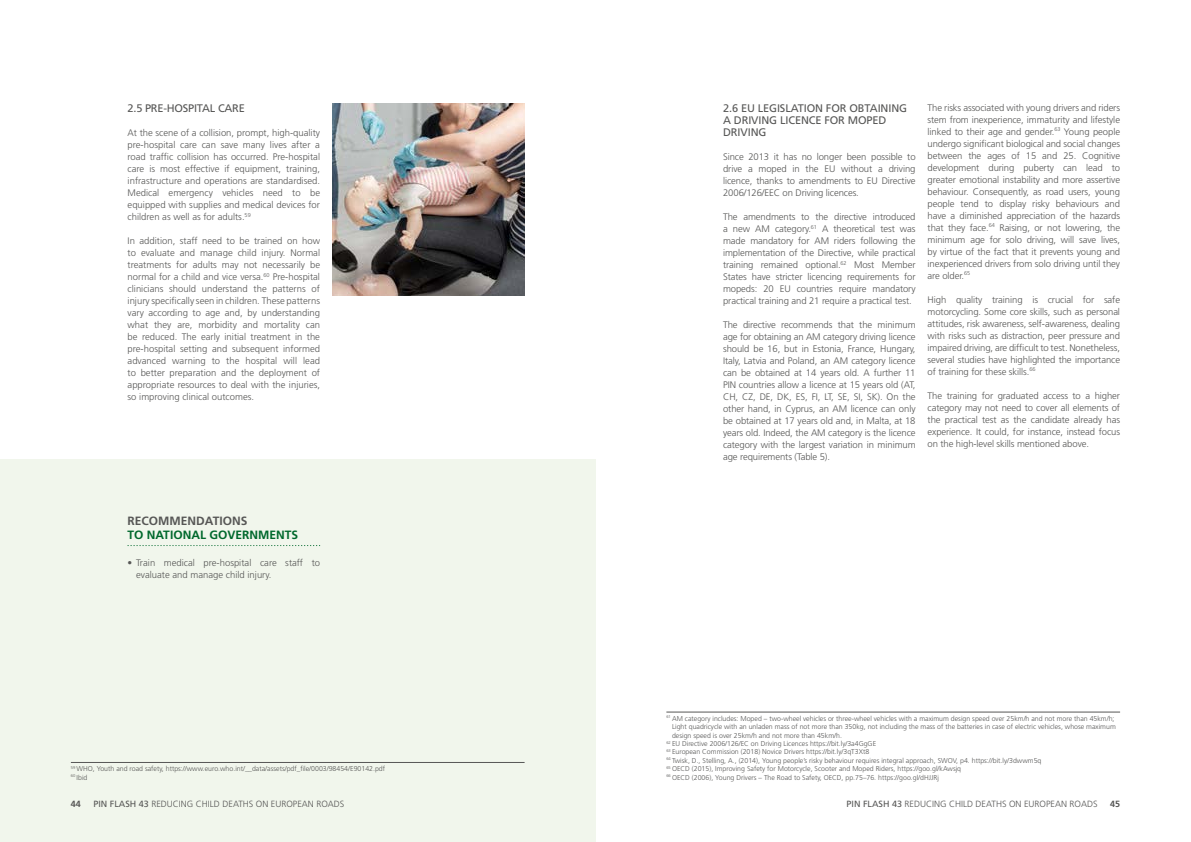
<style>
.page{position:relative;width:1191px;height:842px;background:#fff}
.page>*{position:absolute;margin:0;border:0;box-sizing:border-box;transform-origin:0 0}
.t1{font:700 12px "Frutiger LT Std";color:#00682c}
.t2{font:700 12px "Frutiger LT Std";color:#575756}
.t3{font:11px/12px "Frutiger LT Std";letter-spacing:-.01em;color:#575756}
.t4{font:300 9.5px/12px "Frutiger LT Std";letter-spacing:-.01em;color:#575756;text-align:justify}
.t5{font:300 9px "Frutiger LT Std";color:#575756}
.t6{font:700 9px "Frutiger LT Std";color:#575756}
.t7{font:300 7px/8.4px "Frutiger LT Std";color:#575756}
.s1{font-weight:400}
</style>
<div class="page">
<div style="left:0;top:459px;width:595px;height:383px;background:#f1f6ec"></div>
<svg style="left:128px;top:545px;width:192px;height:1px"></svg>
<hr style="left:71px;top:762px;width:453px;height:1px;background:#575756">
<hr style="left:666px;top:712px;width:454px;height:1px;background:#575756">
<img style="left:332px;top:103px;width:192px;height:193px">
<p class="t3" style="left:128px;top:102px;width:119px">2.5 PRE-HOSPITAL CARE</p>
<p class="t4" style="left:128px;top:127px;width:194px">At the scene of a collision, prompt, high-quality pre-hospital care can save many lives after a road traffic collision has occurred. Pre-hospital care is most effective if equipment, training, infrastructure and operations are standardised.<br>Medical emergency vehicles need to be equipped with supplies and medical devices for children as well as for adults.<sup>59</sup></p>
<p class="t4" style="left:128px;top:235px;width:194px">In addition, staff need to be trained on how to evaluate and manage child injury. Normal treatments for adults may not necessarily be normal for a child and vice versa.<sup>60</sup> Pre-hospital clinicians should understand the patterns of injury specifically seen in children. These patterns vary according to age and, by understanding what they are, morbidity and mortality can be reduced. The early initial treatment in the pre-hospital setting and subsequent informed advanced warning to the hospital will lead to better preparation and the deployment of appropriate resources to deal with the injuries, so improving clinical outcomes.</p>
<p class="t2" style="left:128px;top:514px;width:121px">RECOMMENDATIONS</p>
<p class="t1" style="left:128px;top:528px;width:172px">TO NATIONAL GOVERNMENTS</p>
<p class="t4" style="left:136px;top:556px;width:185px;text-indent:-9px">• Train medical pre-hospital care staff to evaluate and manage child injury.</p>
<p class="t7" style="left:71px;top:765px;width:316px"><sup>59</sup> WHO, Youth and road safety, https://www.euro.who.int/__data/assets/pdf_file/0003/98454/E90142.pdf<br><sup>60</sup> Ibid</p>
<p class="t3" style="left:723px;top:102px;width:186px">2.6 EU LEGISLATION FOR OBTAINING<br>A DRIVING LICENCE FOR MOPED<br>DRIVING</p>
<p class="t4" style="left:723px;top:151px;width:194px">Since 2013 it has no longer been possible to drive a moped in the EU without a driving licence, thanks to amendments to EU Directive 2006/126/EEC on Driving licences.</p>
<p class="t4" style="left:723px;top:211px;width:194px">The amendments to the directive introduced a new AM category.<sup>61</sup> A theoretical test was made mandatory for AM riders following the implementation of the Directive, while practical training remained optional.<sup>62</sup> Most Member States have stricter licencing requirements for mopeds: 20 EU countries require mandatory practical training and 21 require a practical test.</p>
<p class="t4" style="left:723px;top:319px;width:194px">The directive recommends that the minimum age for obtaining an AM category driving licence should be 16, but in Estonia, France, Hungary, Italy, Latvia and Poland, an AM category licence can be obtained at 14 years old. A further 11<br>PIN countries allow a licence at 15 years old (AT, CH, CZ, DE, DK, ES, FI, LT, SE, SI, SK). On the other hand, in Cyprus, an AM licence can only be obtained at 17 years old and, in Malta, at 18 years old. Indeed, the AM category is the licence category with the largest variation in minimum age requirements (Table 5).</p>
<p class="t4" style="left:927px;top:101px;width:194px">The risks associated with young drivers and riders stem from inexperience, immaturity and lifestyle linked to their age and gender.<sup>63</sup> Young people undergo significant biological and social changes between the ages of 15 and 25. Cognitive development during puberty can lead to greater emotional instability and more assertive behaviour. Consequently, as road users, young people tend to display risky behaviours and have a diminished appreciation of the hazards that they face.<sup>64</sup> Raising, or not lowering, the minimum age for solo driving, will save lives, by virtue of the fact that it prevents young and inexperienced drivers from solo driving until they are older.<sup>65</sup></p>
<p class="t4" style="left:927px;top:293px;width:194px">High quality training is crucial for safe motorcycling. Some core skills, such as personal attitudes, risk awareness, self-awareness, dealing with risks such as distraction, peer pressure and impaired driving, are difficult to test. Nonetheless, several studies have highlighted the importance of training for these skills.<sup>66</sup></p>
<p class="t4" style="left:927px;top:389px;width:194px">The training for graduated access to a higher category may not need to cover all elements of the practical test as the candidate already has experience. It could, for instance, instead focus on the high-level skills mentioned above.</p>
<p class="t7" style="left:666px;top:714px;width:450px"><sup>61</sup> AM category includes: Moped – two-wheel vehicles or three-wheel vehicles with a maximum design speed over 25km/h and not more than 45km/h;</p>
<p class="t7" style="left:672px;top:723px;width:445px">Light quadricycle with an unladen mass of not more than 350kg, not including the mass of the batteries in case of electric vehicles, whose maximum</p>
<p class="t7" style="left:672px;top:731px;width:171px">design speed is over 25km/h and not more than 45km/h.</p>
<p class="t7" style="left:666px;top:739px;width:211px"><sup>62</sup> EU Directive 2006/126/EC on Driving Licences https://bit.ly/3a4GgGE</p>
<p class="t7" style="left:666px;top:748px;width:204px"><sup>63</sup> European Commission (2018) Novice Drivers https://bit.ly/3qT3Xt8</p>
<p class="t7" style="left:666px;top:756px;width:376px"><sup>64</sup> Twisk, D., Stelling, A., (2014), Young people’s risky behaviour requires integral approach, SWOV, p4. https://bit.ly/3dwwm5q</p>
<p class="t7" style="left:666px;top:765px;width:296px"><sup>65</sup> OECD (2015), Improving Safety for Motorcycle, Scooter and Moped Riders, https://goo.gl/kAwsjq</p>
<p class="t7" style="left:666px;top:773px;width:274px"><sup>66</sup> OECD (2006), Young Drivers – The Road to Safety, OECD, pp.75–76. https://goo.gl/dHJJRj</p>
<p class="t6" style="left:71px;top:798px;width:12px">44</p>
<p class="t5" style="left:93px;top:798px;width:252px"><span class="s1">PIN FLASH 43</span> REDUCING CHILD DEATHS ON EUROPEAN ROADS</p>
<p class="t5" style="left:846px;top:798px;width:252px"><span class="s1">PIN FLASH 43</span> REDUCING CHILD DEATHS ON EUROPEAN ROADS</p>
<p class="t6" style="left:1110px;top:798px;width:12px">45</p>
</div>
